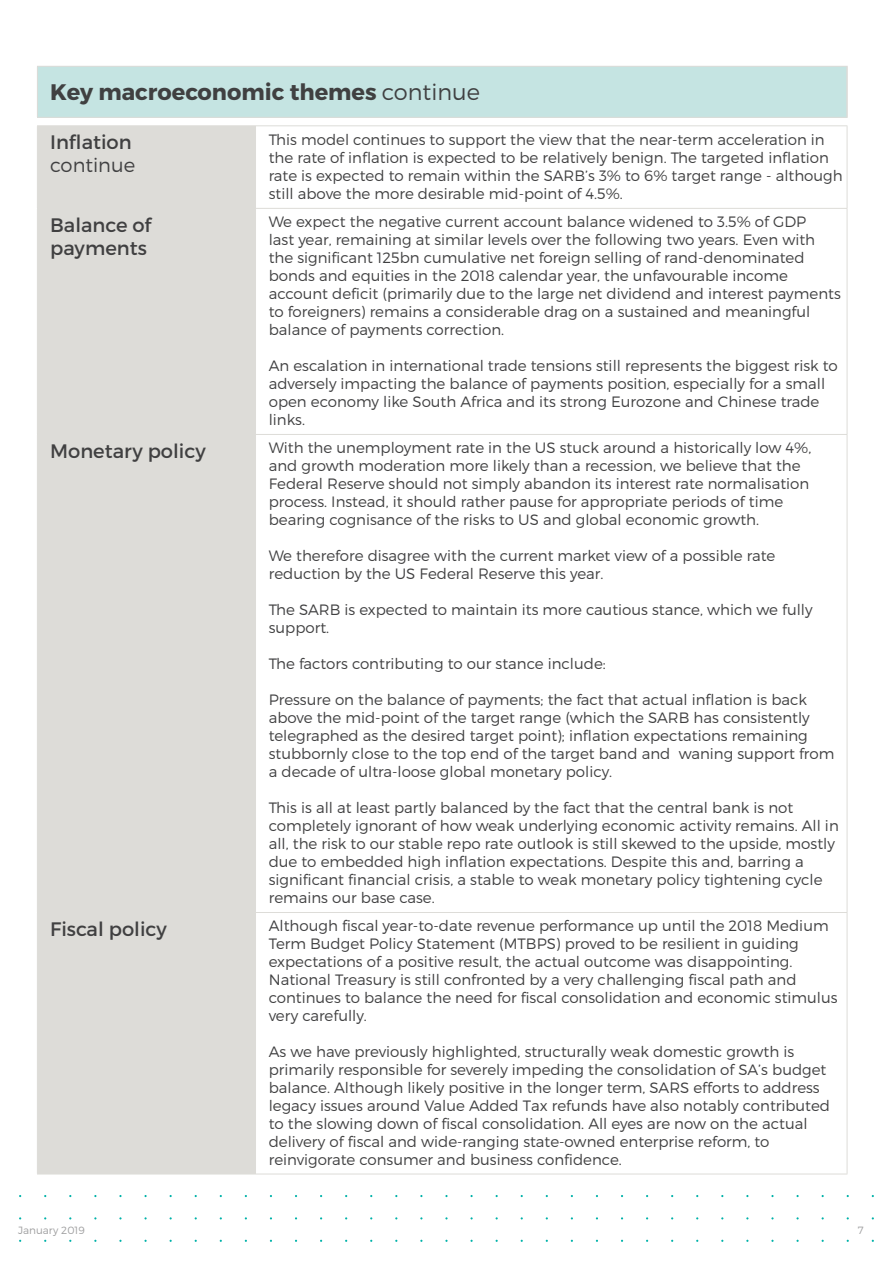
<style>
.page{position:relative;width:893px;height:1263px;background:#fff}
.page>*{position:absolute;margin:0;border:0;box-sizing:border-box;transform-origin:0 0}
.t1{font:700 22.5px "Montserrat";color:#404041}
.t2{font:19.5px "Montserrat";color:#404041}
.t3{font:300 19.5px "Montserrat";color:#404041}
.t4{font:300 15px/18px "Montserrat";color:#404041}
.t5{font:300 10.5px "Montserrat";color:#9f9fa0}
.s1{font-weight:300}
</style>
<div class="page">
<div style="left:37px;top:66px;width:810px;height:51px;background:#c5e4e2"></div>
<div style="left:38px;top:126px;width:218px;height:1048px;background:#dddcd8"></div>
<hr style="left:37px;top:66px;width:219px;height:1px;background:#dddcd8">
<hr style="left:37px;top:67px;width:1px;height:50px;background:#dddcd8">
<hr style="left:256px;top:66px;width:592px;height:1px;background:#dddcd8">
<hr style="left:37px;top:117px;width:219px;height:1px;background:#dddcd8">
<hr style="left:256px;top:117px;width:592px;height:1px;background:#dddcd8">
<hr style="left:846px;top:67px;width:2px;height:50px;background:#dddcd8">
<hr style="left:37px;top:125px;width:219px;height:1px;background:#dddcd8">
<hr style="left:37px;top:126px;width:1px;height:82px;background:#dddcd8">
<hr style="left:256px;top:125px;width:591px;height:1px;background:#dddcd8">
<hr style="left:847px;top:126px;width:1px;height:82px;background:#dddcd8">
<hr style="left:37px;top:208px;width:219px;height:1px;background:#dddcd8">
<hr style="left:37px;top:209px;width:1px;height:225px;background:#dddcd8">
<hr style="left:256px;top:208px;width:591px;height:1px;background:#dddcd8">
<hr style="left:847px;top:209px;width:1px;height:225px;background:#dddcd8">
<hr style="left:37px;top:434px;width:219px;height:1px;background:#dddcd8">
<hr style="left:37px;top:435px;width:1px;height:477px;background:#dddcd8">
<hr style="left:256px;top:434px;width:591px;height:1px;background:#dddcd8">
<hr style="left:847px;top:435px;width:1px;height:477px;background:#dddcd8">
<hr style="left:37px;top:912px;width:219px;height:1px;background:#dddcd8">
<hr style="left:37px;top:913px;width:1px;height:261px;background:#dddcd8">
<hr style="left:256px;top:912px;width:591px;height:1px;background:#dddcd8">
<hr style="left:847px;top:913px;width:1px;height:261px;background:#dddcd8">
<hr style="left:37px;top:1174px;width:219px;height:1px;background:#dddcd8">
<hr style="left:256px;top:1174px;width:591px;height:1px;background:#dddcd8">
<p class="t1" style="left:50px;top:78px;width:431px">Key macroeconomic themes <span class="s1">continue</span></p>
<p class="t2" style="left:50px;top:130px;width:83px">Inflation</p>
<p class="t3" style="left:50px;top:154px;width:86px">continue</p>
<p class="t4" style="left:269px;top:130px;width:575px">This model continues to support the view that the near-term acceleration in the rate of inflation is expected to be relatively benign. The targeted inflation rate is expected to remain within the SARB’s 3% to 6% target range - although still above the more desirable mid-point of 4.5%.</p>
<p class="t2" style="left:50px;top:213px;width:103px">Balance of</p>
<p class="t2" style="left:50px;top:236px;width:98px">payments</p>
<p class="t4" style="left:269px;top:213px;width:574px">We expect the negative current account balance widened to 3.5% of GDP<br>last year, remaining at similar levels over the following two years. Even with the significant 125bn cumulative net foreign selling of rand-denominated bonds and equities in the 2018 calendar year, the unfavourable income account deficit (primarily due to the large net dividend and interest payments to foreigners) remains a considerable drag on a sustained and meaningful balance of payments correction.</p>
<p class="t4" style="left:269px;top:357px;width:571px">An escalation in international trade tensions still represents the biggest risk to adversely impacting the balance of payments position, especially for a small open economy like South Africa and its strong Eurozone and Chinese trade links.</p>
<p class="t2" style="left:50px;top:439px;width:157px">Monetary policy</p>
<p class="t4" style="left:269px;top:439px;width:544px">With the unemployment rate in the US stuck around a historically low 4%, and growth moderation more likely than a recession, we believe that the Federal Reserve should not simply abandon its interest rate normalisation process. Instead, it should rather pause for appropriate periods of time bearing cognisance of the risks to US and global economic growth.</p>
<p class="t4" style="left:269px;top:547px;width:508px">We therefore disagree with the current market view of a possible rate reduction by the US Federal Reserve this year.</p>
<p class="t4" style="left:269px;top:601px;width:545px">The SARB is expected to maintain its more cautious stance, which we fully support.</p>
<p class="t4" style="left:269px;top:655px;width:338px">The factors contributing to our stance include:</p>
<p class="t4" style="left:269px;top:691px;width:567px">Pressure on the balance of payments; the fact that actual inflation is back above the mid-point of the target range (which the SARB has consistently telegraphed as the desired target point); inflation expectations remaining stubbornly close to the top end of the target band and waning support from a decade of ultra-loose global monetary policy.</p>
<p class="t4" style="left:269px;top:799px;width:572px">This is all at least partly balanced by the fact that the central bank is not completely ignorant of how weak underlying economic activity remains. All in all, the risk to our stable repo rate outlook is still skewed to the upside, mostly due to embedded high inflation expectations. Despite this and, barring a significant financial crisis, a stable to weak monetary policy tightening cycle remains our base case.</p>
<p class="t2" style="left:50px;top:917px;width:118px">Fiscal policy</p>
<p class="t4" style="left:269px;top:917px;width:570px">Although fiscal year-to-date revenue performance up until the 2018 Medium Term Budget Policy Statement (MTBPS) proved to be resilient in guiding expectations of a positive result, the actual outcome was disappointing.<br>National Treasury is still confronted by a very challenging fiscal path and continues to balance the need for fiscal consolidation and economic stimulus very carefully.</p>
<p class="t4" style="left:269px;top:1043px;width:563px">As we have previously highlighted, structurally weak domestic growth is primarily responsible for severely impeding the consolidation of SA’s budget balance. Although likely positive in the longer term, SARS efforts to address legacy issues around Value Added Tax refunds have also notably contributed to the slowing down of fiscal consolidation. All eyes are now on the actual delivery of fiscal and wide-ranging state-owned enterprise reform, to reinvigorate consumer and business confidence.</p>
<p class="t5" style="left:18px;top:1224px;width:68px">January 2019</p>
<p class="t5" style="left:858px;top:1224px;width:7px">7</p>
</div>
